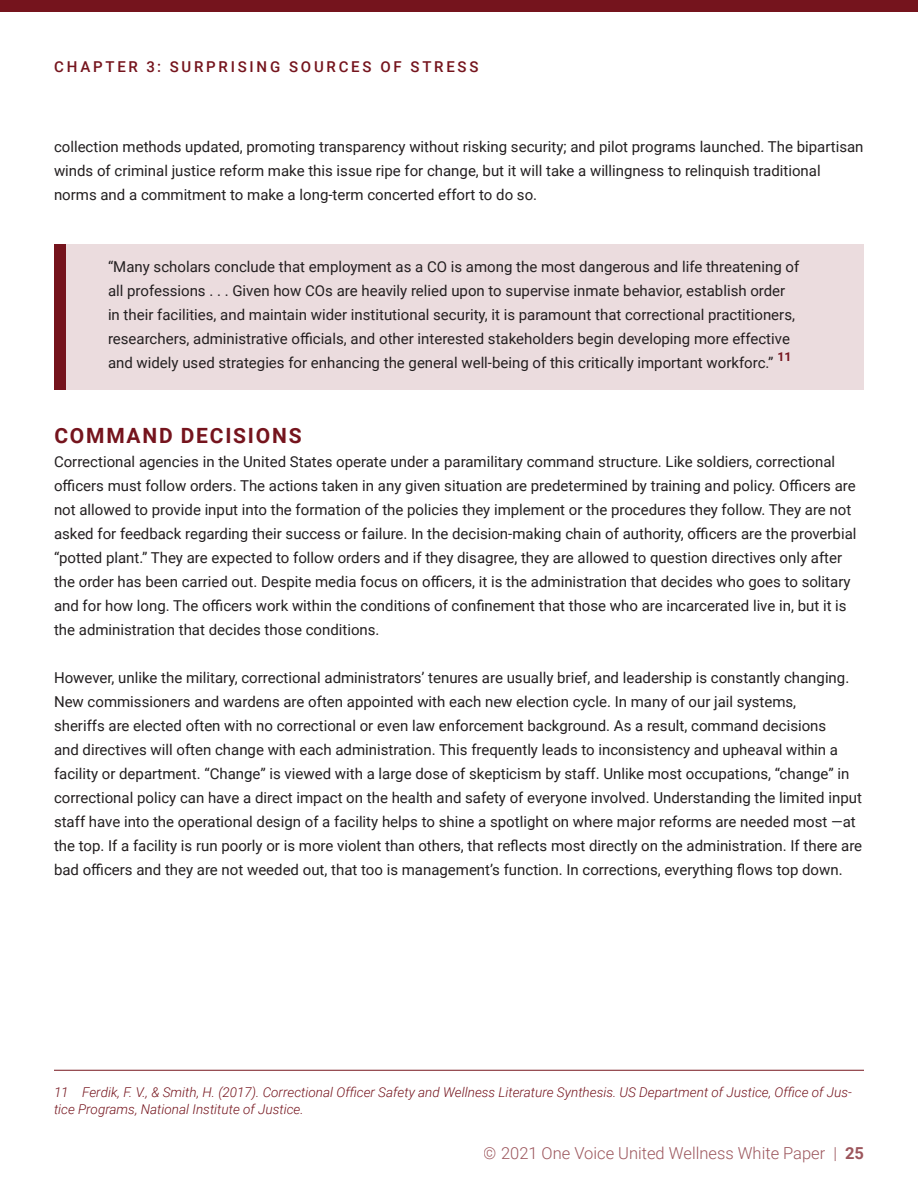
<style>
.page{position:relative;width:918px;height:1188px;background:#fff}
.page>*{position:absolute;margin:0;border:0;box-sizing:border-box;transform-origin:0 0}
.Subheading_-_Text_bo{font:700 21px "Roboto";letter-spacing:.085em;color:#75141d}
.t1{font:300 16.5px "Roboto";color:#91434a}
.Text_Body{font:15px/24px "Roboto";color:#231f20}
.Section_Top_Continue{font:500 15px "Roboto";letter-spacing:.185em;color:#75141d}
.Footer_Italicised{font:italic 300 13.5px/16.5px "Roboto";color:#75141d}
.Text_Body-2{font:700 12.3px "Roboto";color:#75141d}
.s1{font-weight:700}
</style>
<div class="page">
<div style="left:0;top:0;width:918px;height:11px;background:#75141d"></div>
<div style="left:54px;top:244px;width:810px;height:146px;background:#ebdcde"></div>
<div style="left:54px;top:244px;width:11px;height:146px;background:#75141d"></div>
<hr style="left:54px;top:1070px;width:810px;height:1px;background:#75141d">
<p class="Section_Top_Continue" style="left:54px;top:56px;width:426px">CHAPTER 3: SURPRISING SOURCES OF STRESS</p>
<p class="Text_Body" style="left:54px;top:134px;width:811px">collection methods updated, promoting transparency without risking security; and pilot programs launched. The bipartisan winds of criminal justice reform make this issue ripe for change, but it will take a willingness to relinquish traditional norms and a commitment to make a long-term concerted effort to do so.</p>
<p class="Text_Body" style="left:108px;top:254px;width:693px">“Many scholars conclude that employment as a CO is among the most dangerous and life threatening of all professions . . . Given how COs are heavily relied upon to supervise inmate behavior, establish order in their facilities, and maintain wider institutional security, it is paramount that correctional practitioners, researchers, administrative officials, and other interested stakeholders begin developing more effective and widely used strategies for enhancing the general well-being of this critically important workforc.”</p>
<p class="Text_Body-2" style="left:777px;top:348px;width:16px">11</p>
<p class="Subheading_-_Text_bo" style="left:54px;top:420px;width:249px">COMMAND DECISIONS</p>
<p class="Text_Body" style="left:54px;top:449px;width:804px">Correctional agencies in the United States operate under a paramilitary command structure. Like soldiers, correctional officers must follow orders. The actions taken in any given situation are predetermined by training and policy. Officers are not allowed to provide input into the formation of the policies they implement or the procedures they follow. They are not asked for feedback regarding their success or failure. In the decision-making chain of authority, officers are the proverbial “potted plant.” They are expected to follow orders and if they disagree, they are allowed to question directives only after the order has been carried out. Despite media focus on officers, it is the administration that decides who goes to solitary and for how long. The officers work within the conditions of confinement that those who are incarcerated live in, but it is the administration that decides those conditions.</p>
<p class="Text_Body" style="left:54px;top:665px;width:810px">However, unlike the military, correctional administrators’ tenures are usually brief, and leadership is constantly changing.<br>New commissioners and wardens are often appointed with each new election cycle. In many of our jail systems,<br>sheriffs are elected often with no correctional or even law enforcement background. As a result, command decisions<br>and directives will often change with each administration. This frequently leads to inconsistency and upheaval within a facility or department. “Change” is viewed with a large dose of skepticism by staff. Unlike most occupations, “change” in correctional policy can have a direct impact on the health and safety of everyone involved. Understanding the limited input staff have into the operational design of a facility helps to shine a spotlight on where major reforms are needed most —at the top. If a facility is run poorly or is more violent than others, that reflects most directly on the administration. If there are bad officers and they are not weeded out, that too is management’s function. In corrections, everything flows top down.</p>
<p class="Footer_Italicised" style="left:54px;top:1084px;width:799px">11 Ferdik, F. V., &amp; Smith, H. (2017). Correctional Officer Safety and Wellness Literature Synthesis. US Department of Justice, Office of Jus&shy;tice Programs, National Institute of Justice.</p>
<p class="t1" style="left:484px;top:1141px;width:382px">© 2021 One Voice United Wellness White Paper | <span class="s1">25</span></p>
</div>
